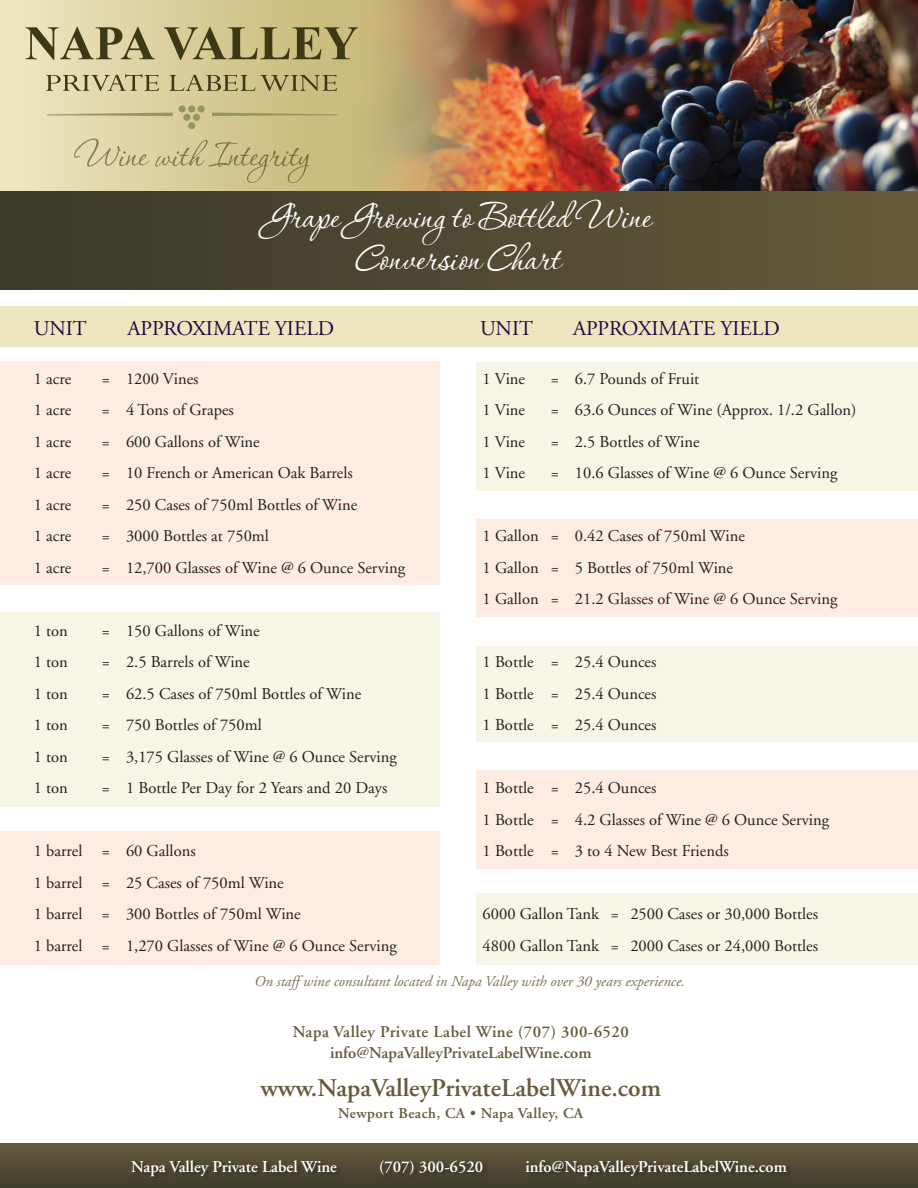
<style>
.page{position:relative;width:918px;height:1188px;background:#fff}
.page>*{position:absolute;margin:0;border:0;box-sizing:border-box;transform-origin:0 0}
.t1{font:45px "Corinthia";color:#fff}
.t2{font:600 25.5px "Adobe Garamond";color:#655a3a}
.t3{font:21px "Adobe Garamond";color:#1e093e}
.t4{font:16.5px "Adobe Garamond";color:#231f20}
.t5{font:600 16.5px "Adobe Garamond";color:#fff}
.t6{font:600 16.5px "Adobe Garamond";letter-spacing:.03em;color:#655a3a}
.t7{font:600 16.5px "Adobe Garamond";color:#655a3a}
.t8{font:italic 15px "Adobe Garamond";color:#7c7155}
.t9{font:600 15px "Adobe Garamond";letter-spacing:.03em;color:#655a3a}
</style>
<div class="page">
<svg style="left:0;top:0;width:338px;height:192px;background:#dbd0a0"></svg>
<img style="left:338px;top:0;width:580px;height:192px">
<div style="left:476px;top:893px;width:442px;height:72px;background:#f7f5e6"></div>
<div style="left:476px;top:362px;width:442px;height:128px;background:#f7f5e6"></div>
<div style="left:476px;top:519px;width:442px;height:97px;background:#fdece1"></div>
<div style="left:476px;top:646px;width:442px;height:95px;background:#f7f5e6"></div>
<div style="left:476px;top:770px;width:442px;height:98px;background:#fdece1"></div>
<div style="left:0;top:831px;width:440px;height:134px;background:#fdece1"></div>
<div style="left:0;top:362px;width:440px;height:223px;background:#fdece1"></div>
<div style="left:0;top:612px;width:440px;height:195px;background:#f7f5e6"></div>
<div style="left:0;top:192px;width:918px;height:98px;background:linear-gradient(to right,#3b392c,#655a3a)"></div>
<div style="left:0;top:307px;width:918px;height:40px;background:#ece6c0"></div>
<div style="left:0;top:1143px;width:918px;height:45px;background:#655a3a"></div>
<div style="left:0;top:1144px;width:918px;height:44px;background:linear-gradient(to bottom,#675c3b,#413e2e)"></div>
<div style="left:131px;top:1160px;width:662px;height:23px;background:#231f20;opacity:.75"></div>
<svg style="left:46px;top:74px;width:113px;height:17px;background:#b7b086"></svg>
<svg style="left:169px;top:75px;width:168px;height:16px;background:#aca26e"></svg>
<svg style="left:74px;top:139px;width:75px;height:28px;background:#d4cb9e"></svg>
<svg style="left:155px;top:140px;width:154px;height:43px;background:#c9bd87"></svg>
<svg style="left:26px;top:27px;width:129px;height:33px;background:#aba47c"></svg>
<svg style="left:164px;top:27px;width:194px;height:33px;background:#a29866"></svg>
<svg style="left:212px;top:113px;width:125px;height:3px"></svg>
<svg style="left:47px;top:113px;width:126px;height:3px"></svg>
<div style="left:183px;top:114px;width:8px;height:7px;background:#969660;border-radius:50%"></div>
<div style="left:193px;top:114px;width:7px;height:7px;background:#969660;border-radius:50%"></div>
<div style="left:179px;top:105px;width:7px;height:8px;background:#969660;border-radius:50%"></div>
<div style="left:188px;top:105px;width:7px;height:8px;background:#969660;border-radius:50%"></div>
<div style="left:198px;top:105px;width:7px;height:8px;background:#969660;border-radius:50%"></div>
<div style="left:188px;top:122px;width:7px;height:7px;background:#969660;border-radius:50%"></div>
<p class="t1" style="left:265px;top:194px;width:388px">Grape Growing to Bottled Wine</p>
<p class="t1" style="left:356px;top:236px;width:206px">Conversion Chart</p>
<p class="t3" style="left:34px;top:317px;width:55px">UNIT</p>
<p class="t3" style="left:127px;top:317px;width:208px">APPROXIMATE YIELD</p>
<p class="t3" style="left:480px;top:317px;width:55px">UNIT</p>
<p class="t3" style="left:573px;top:317px;width:208px">APPROXIMATE YIELD</p>
<p class="t4" style="left:34px;top:370px;width:39px">1 acre</p>
<p class="t4" style="left:102px;top:370px;width:98px">= 1200 Vines</p>
<p class="t4" style="left:34px;top:401px;width:39px">1 acre</p>
<p class="t4" style="left:102px;top:401px;width:133px">= 4 Tons of Grapes</p>
<p class="t4" style="left:34px;top:433px;width:39px">1 acre</p>
<p class="t4" style="left:102px;top:433px;width:159px">= 600 Gallons of Wine</p>
<p class="t4" style="left:34px;top:464px;width:39px">1 acre</p>
<p class="t4" style="left:102px;top:464px;width:252px">= 10 French or American Oak Barrels</p>
<p class="t4" style="left:34px;top:496px;width:39px">1 acre</p>
<p class="t4" style="left:102px;top:496px;width:257px">= 250 Cases of 750ml Bottles of Wine</p>
<p class="t4" style="left:34px;top:527px;width:39px">1 acre</p>
<p class="t4" style="left:102px;top:527px;width:168px">= 3000 Bottles at 750ml</p>
<p class="t4" style="left:34px;top:559px;width:39px">1 acre</p>
<p class="t4" style="left:102px;top:559px;width:305px">= 12,700 Glasses of Wine @ 6 Ounce Serving</p>
<p class="t4" style="left:34px;top:622px;width:36px">1 ton</p>
<p class="t4" style="left:102px;top:622px;width:159px">= 150 Gallons of Wine</p>
<p class="t4" style="left:34px;top:653px;width:36px">1 ton</p>
<p class="t4" style="left:102px;top:653px;width:149px">= 2.5 Barrels of Wine</p>
<p class="t4" style="left:34px;top:685px;width:36px">1 ton</p>
<p class="t4" style="left:102px;top:685px;width:261px">= 62.5 Cases of 750ml Bottles of Wine</p>
<p class="t4" style="left:34px;top:716px;width:36px">1 ton</p>
<p class="t4" style="left:102px;top:716px;width:161px">= 750 Bottles of 750ml</p>
<p class="t4" style="left:34px;top:748px;width:36px">1 ton</p>
<p class="t4" style="left:102px;top:748px;width:296px">= 3,175 Glasses of Wine @ 6 Ounce Serving</p>
<p class="t4" style="left:34px;top:779px;width:36px">1 ton</p>
<p class="t4" style="left:102px;top:779px;width:287px">= 1 Bottle Per Day for 2 Years and 20 Days</p>
<p class="t4" style="left:34px;top:842px;width:163px">1 barrel = 60 Gallons</p>
<p class="t4" style="left:34px;top:874px;width:252px">1 barrel = 25 Cases of 750ml Wine</p>
<p class="t4" style="left:34px;top:905px;width:269px">1 barrel = 300 Bottles of 750ml Wine</p>
<p class="t4" style="left:34px;top:937px;width:365px">1 barrel = 1,270 Glasses of Wine @ 6 Ounce Serving</p>
<p class="t4" style="left:483px;top:370px;width:44px">1 Vine</p>
<p class="t4" style="left:551px;top:370px;width:150px">= 6.7 Pounds of Fruit</p>
<p class="t4" style="left:483px;top:401px;width:44px">1 Vine</p>
<p class="t4" style="left:551px;top:401px;width:307px">= 63.6 Ounces of Wine (Approx. 1/.2 Gallon)</p>
<p class="t4" style="left:483px;top:433px;width:44px">1 Vine</p>
<p class="t4" style="left:551px;top:433px;width:150px">= 2.5 Bottles of Wine</p>
<p class="t4" style="left:483px;top:464px;width:44px">1 Vine</p>
<p class="t4" style="left:551px;top:464px;width:288px">= 10.6 Glasses of Wine @ 6 Ounce Serving</p>
<p class="t4" style="left:483px;top:527px;width:264px">1 Gallon = 0.42 Cases of 750ml Wine</p>
<p class="t4" style="left:483px;top:559px;width:252px">1 Gallon = 5 Bottles of 750ml Wine</p>
<p class="t4" style="left:483px;top:590px;width:356px">1 Gallon = 21.2 Glasses of Wine @ 6 Ounce Serving</p>
<p class="t4" style="left:483px;top:653px;width:175px">1 Bottle = 25.4 Ounces</p>
<p class="t4" style="left:483px;top:685px;width:175px">1 Bottle = 25.4 Ounces</p>
<p class="t4" style="left:483px;top:716px;width:175px">1 Bottle = 25.4 Ounces</p>
<p class="t4" style="left:483px;top:779px;width:175px">1 Bottle = 25.4 Ounces</p>
<p class="t4" style="left:483px;top:811px;width:348px">1 Bottle = 4.2 Glasses of Wine @ 6 Ounce Serving</p>
<p class="t4" style="left:483px;top:842px;width:248px">1 Bottle = 3 to 4 New Best Friends</p>
<p class="t4" style="left:483px;top:905px;width:337px">6000 Gallon Tank = 2500 Cases or 30,000 Bottles</p>
<p class="t4" style="left:483px;top:937px;width:337px">4800 Gallon Tank = 2000 Cases or 24,000 Bottles</p>
<p class="t8" style="left:255px;top:973px;width:432px">On staff wine consultant located in Napa Valley with over 30 years experience.</p>
<p class="t6" style="left:293px;top:1023px;width:338px">Napa Valley Private Label Wine (707) 300-6520</p>
<p class="t7" style="left:330px;top:1044px;width:263px">info@NapaValleyPrivateLabelWine.com</p>
<p class="t2" style="left:261px;top:1074px;width:402px">www.NapaValleyPrivateLabelWine.com</p>
<p class="t9" style="left:338px;top:1105px;width:247px">Newport Beach, CA • Napa Valley, CA</p>
<p class="t5" style="left:131px;top:1157px;width:207px">Napa Valley Private Label Wine</p>
<p class="t5" style="left:379px;top:1157px;width:106px">(707) 300-6520</p>
<p class="t5" style="left:525px;top:1157px;width:263px">info@NapaValleyPrivateLabelWine.com</p>
</div>
